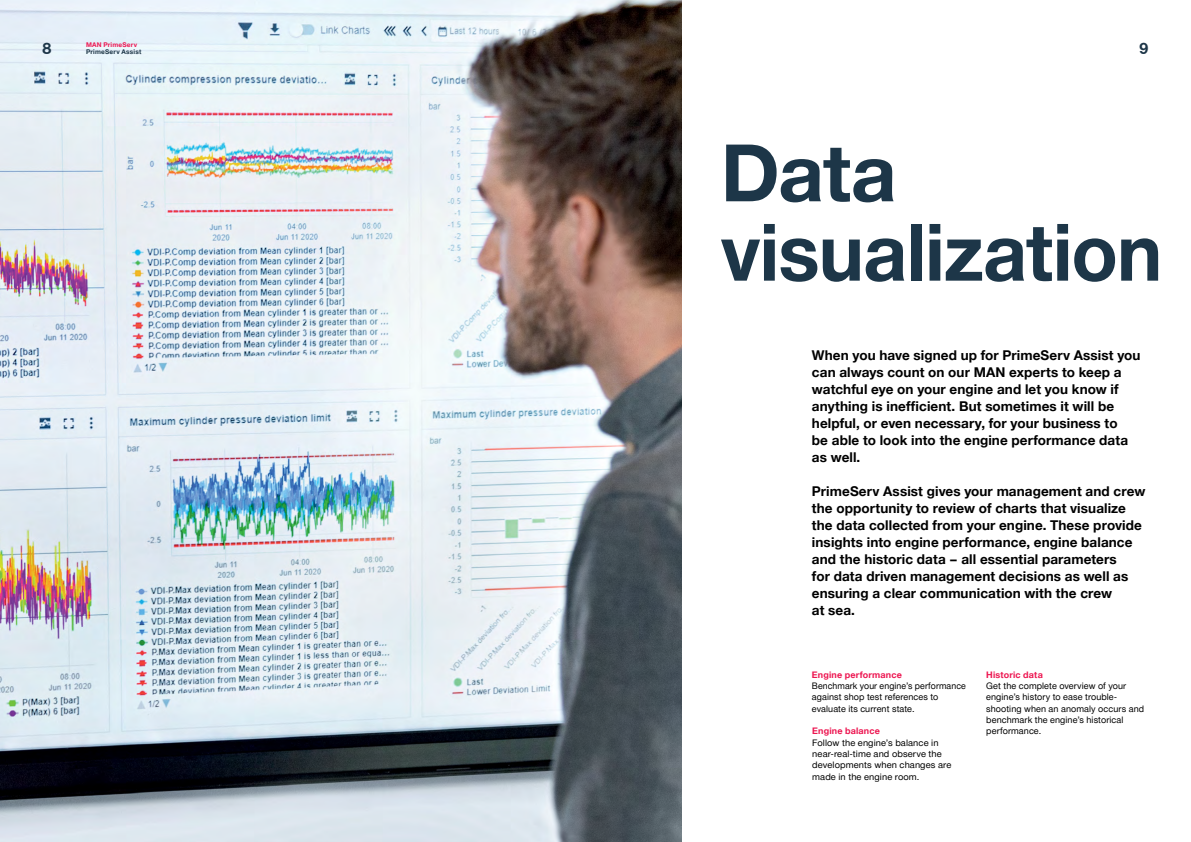
<style>
.page{position:relative;width:1191px;height:842px;background:#fff}
.page>*{position:absolute;margin:0;border:0;box-sizing:border-box;transform-origin:0 0}
.t1{font:700 79.4px/79.4px "Man Global";letter-spacing:-.01em;color:#1d3648}
.t2{font:700 16px "Man Global";color:#1d3648}
.t3{font:700 13.5px/17px "Man Global";letter-spacing:.005em;color:#000}
.t4{font:9px/11.3px "Man Global";letter-spacing:.01em;color:#000}
.t5{font:700 9px "Man Global";letter-spacing:.02em;color:#ed1651}
.t6{font:700 6.5px "Man Global";letter-spacing:.03em;color:#1d3648}
.t7{font:700 6.5px "Man Global";letter-spacing:.03em;color:#ed1651}
</style>
<div class="page">
<img style="left:0;top:0;width:681px;height:842px">
<p class="t7" style="left:86px;top:41px;width:53px">MAN PrimeServ</p>
<p class="t2" style="left:43px;top:39px;width:10px">8</p>
<p class="t6" style="left:86px;top:48px;width:57px">PrimeServ Assist</p>
<p class="t2" style="left:1139px;top:39px;width:10px">9</p>
<h1 class="t1" style="left:720px;top:134px;width:443px">Data visualization</h1>
<p class="t3" style="left:812px;top:347px;width:330px">When you have signed up for PrimeServ Assist you can always count on our MAN experts to keep a watchful eye on your engine and let you know if anything is inefficient. But sometimes it will be helpful, or even necessary, for your business to<br>be able to look into the engine performance data as well.</p>
<p class="t3" style="left:812px;top:483px;width:335px">PrimeServ Assist gives your management and crew the opportunity to review of charts that visualize the data collected from your engine. These provide insights into engine performance, engine balance and the historic data – all essential parameters<br>for data driven management decisions as well as ensuring a clear communication with the crew<br>at sea.</p>
<p class="t5" style="left:812px;top:669px;width:91px">Engine performance</p>
<p class="t4" style="left:812px;top:680px;width:155px">Benchmark your engine’s performance against shop test references to evaluate its current state.</p>
<p class="t5" style="left:812px;top:726px;width:69px">Engine balance</p>
<p class="t4" style="left:812px;top:737px;width:140px">Follow the engine’s balance in near-real-time and observe the developments when changes are made in the engine room.</p>
<p class="t5" style="left:986px;top:669px;width:58px">Historic data</p>
<p class="t4" style="left:986px;top:680px;width:159px">Get the complete overview of your engine’s history to ease trouble&shy;shooting when an anomaly occurs and benchmark the engine’s historical performance.</p>
</div>
